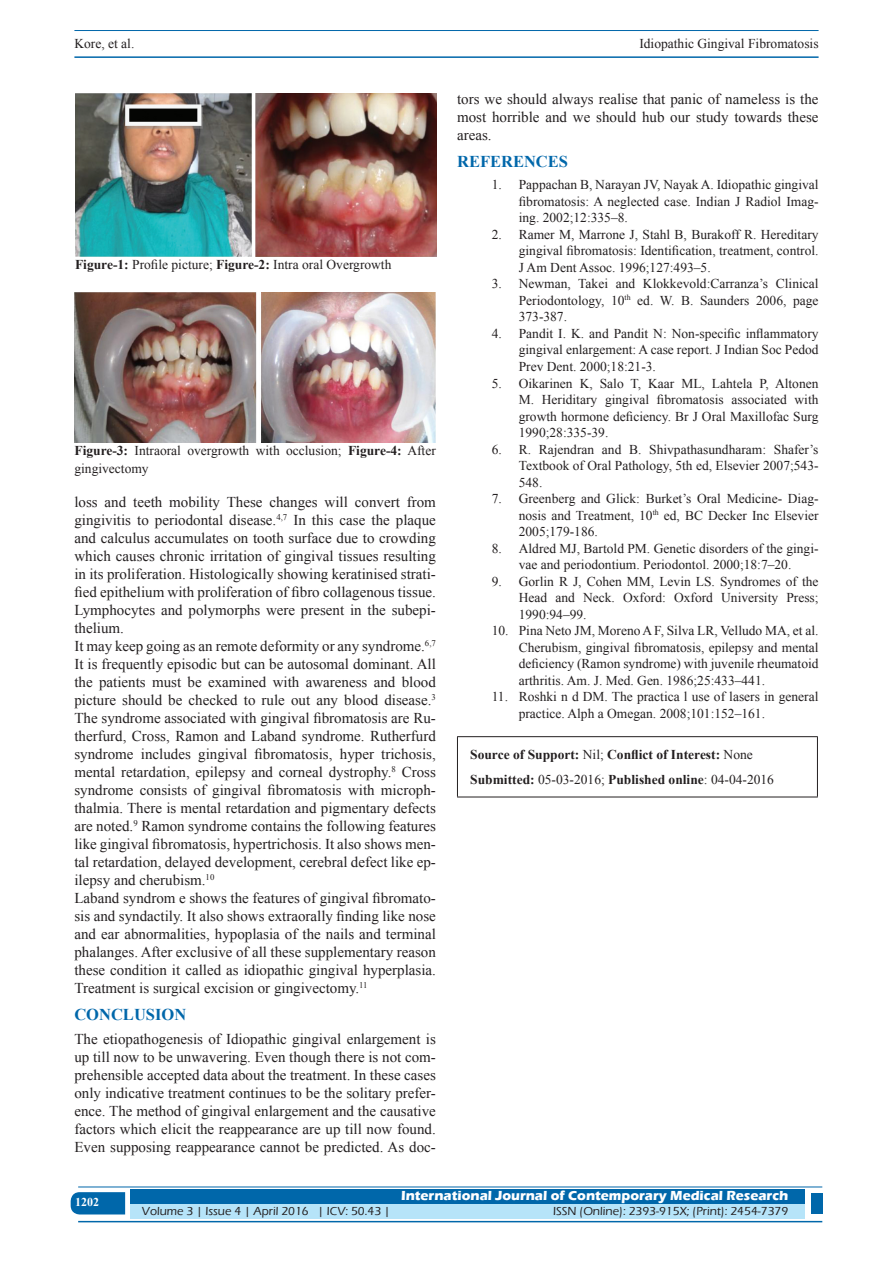
<style>
.page{position:relative;width:893px;height:1263px;background:#fff}
.page>*{position:absolute;margin:0;border:0;box-sizing:border-box;transform-origin:0 0}
.t1{font:700 16.5px "Times New Roman";color:#0067aa}
.TX_New{font:15px/18px "Times New Roman";color:#231f20;text-align:justify}
.Keyword_New{font:13.5px/16.5px "Times New Roman";color:#231f20;text-align:justify}
.SOS_New{font:700 13.5px "Times New Roman";color:#231f20}
.t2{font:700 13.5px "Eras ITC";color:#fff}
.t3{font:500 12px "Eras ITC";color:#231f20}
.t4{font:700 12px "Times New Roman";color:#fff}
.s1{font-weight:700}
.s2{font-weight:400}
</style>
<div class="page">
<hr style="left:74px;top:30px;width:745px;height:1px;background:#0067aa">
<hr style="left:74px;top:56px;width:745px;height:2px;background:#0067aa">
<svg style="left:71px;top:1192px;width:54px;height:22px"></svg>
<div style="left:130px;top:1189px;width:674px;height:15px;background:#0067aa"></div>
<div style="left:130px;top:1204px;width:674px;height:15px;background:#b6e4f9"></div>
<hr style="left:78px;top:1186px;width:744px;height:1px;background:#0067aa">
<hr style="left:78px;top:1221px;width:744px;height:1px;background:#0067aa">
<div style="left:811px;top:1193px;width:11px;height:21px;background:#0067aa"></div>
<hr style="left:457px;top:736px;width:361px;height:1px;background:#231f20">
<hr style="left:457px;top:737px;width:1px;height:60px;background:#231f20">
<hr style="left:817px;top:737px;width:1px;height:60px;background:#231f20">
<hr style="left:457px;top:797px;width:361px;height:1px;background:#231f20">
<img style="left:75px;top:94px;width:361px;height:162px">
<img style="left:74px;top:292px;width:362px;height:151px">
<p class="Keyword_New" style="left:74px;top:35px;width:61px">Kore, et al.</p>
<p class="Keyword_New" style="left:639px;top:35px;width:181px">Idiopathic Gingival Fibromatosis</p>
<p class="Keyword_New" style="left:75px;top:256px;width:318px"><span class="s1">Figure-1:</span> Profile picture; <span class="s1">Figure-2:</span> Intra oral Overgrowth</p>
<p class="Keyword_New" style="left:74px;top:442px;width:363px;line-height:18px"><span class="s1">Figure-3:</span> Intraoral overgrowth with occlusion; <span class="s1">Figure-4:</span> After gingivectomy</p>
<p class="TX_New" style="left:74px;top:493px;width:363px">loss and teeth mobility These changes will convert from gingivitis to periodontal disease.<sup>4,7</sup> In this case the plaque and calculus accumulates on tooth surface due to crowding which causes chronic irritation of gingival tissues resulting in its proliferation. Histologically showing keratinised strati&shy;fied epithelium with proliferation of fibro collagenous tissue.<br>Lymphocytes and polymorphs were present in the subepi&shy;thelium.</p>
<p class="TX_New" style="left:74px;top:637px;width:363px">It may keep going as an remote deformity or any syndrome.<sup>6,7<br></sup>It is frequently episodic but can be autosomal dominant. All the patients must be examined with awareness and blood picture should be checked to rule out any blood disease.<sup>3<br></sup>The syndrome associated with gingival fibromatosis are Ru&shy;therfurd, Cross, Ramon and Laband syndrome. Rutherfurd syndrome includes gingival fibromatosis, hyper trichosis, mental retardation, epilepsy and corneal dystrophy.<sup>8</sup> Cross syndrome consists of gingival fibromatosis with microph&shy;thalmia. There is mental retardation and pigmentary defects are noted.<sup>9</sup> Ramon syndrome contains the following features like gingival fibromatosis, hypertrichosis. It also shows men&shy;tal retardation, delayed development, cerebral defect like ep&shy;ilepsy and cherubism.<sup>10</sup></p>
<p class="TX_New" style="left:74px;top:889px;width:363px">Laband syndrom e shows the features of gingival fibromato&shy;sis and syndactily. It also shows extraorally finding like nose and ear abnormalities, hypoplasia of the nails and terminal phalanges. After exclusive of all these supplementary reason these condition it called as idiopathic gingival hyperplasia.<br>Treatment is surgical excision or gingivectomy.<sup>11</sup></p>
<h1 class="t1" style="left:74px;top:1003px;width:113px">CONCLUSION</h1>
<p class="TX_New" style="left:74px;top:1030px;width:363px">The etiopathogenesis of Idiopathic gingival enlargement is up till now to be unwavering. Even though there is not com&shy;prehensible accepted data about the treatment. In these cases only indicative treatment continues to be the solitary prefer&shy;ence. The method of gingival enlargement and the causative factors which elicit the reappearance are up till now found.<br>Even supposing reappearance cannot be predicted. As doc-</p>
<p class="TX_New" style="left:457px;top:90px;width:363px">tors we should always realise that panic of nameless is the most horrible and we should hub our study towards these areas.</p>
<h1 class="t1" style="left:457px;top:150px;width:112px">REFERENCES</h1>
<p class="Keyword_New" style="left:519px;top:176px;width:301px;text-indent:-27px">1. Pappachan B, Narayan JV, Nayak A. Idiopathic gingival fibromatosis: A neglected case. Indian J Radiol Imag&shy;ing. 2002;12:335–8.</p>
<p class="Keyword_New" style="left:519px;top:226px;width:301px;text-indent:-27px">2. Ramer M, Marrone J, Stahl B, Burakoff R. Hereditary gingival fibromatosis: Identification, treatment, control.<br>J Am Dent Assoc. 1996;127:493–5.</p>
<p class="Keyword_New" style="left:519px;top:275px;width:301px;text-indent:-27px">3. Newman, Takei and Klokkevold:Carranza’s Clinical Periodontology, 10<sup>th</sup> ed. W. B. Saunders 2006, page 373-387.</p>
<p class="Keyword_New" style="left:519px;top:325px;width:301px;text-indent:-27px">4. Pandit I. K. and Pandit N: Non-specific inflammatory gingival enlargement: A case report. J Indian Soc Pedod Prev Dent. 2000;18:21-3.</p>
<p class="Keyword_New" style="left:519px;top:374px;width:301px;text-indent:-27px">5. Oikarinen K, Salo T, Kaar ML, Lahtela P, Altonen M. Heriditary gingival fibromatosis associated with growth hormone deficiency. Br J Oral Maxillofac Surg 1990;28:335-39.</p>
<p class="Keyword_New" style="left:519px;top:440px;width:301px;text-indent:-27px">6. R. Rajendran and B. Shivpathasundharam: Shafer’s Textbook of Oral Pathology, 5th ed, Elsevier 2007;543- 548.</p>
<p class="Keyword_New" style="left:519px;top:490px;width:301px;text-indent:-27px">7. Greenberg and Glick: Burket’s Oral Medicine- Diag&shy;nosis and Treatment, 10<sup>th</sup> ed, BC Decker Inc Elsevier 2005;179-186.</p>
<p class="Keyword_New" style="left:492px;top:539px;width:328px;text-align:center">8. Aldred MJ, Bartold PM. Genetic disorders of the gingi&shy;vae and periodontium. Periodontol. 2000;18:7–20.</p>
<p class="Keyword_New" style="left:519px;top:572px;width:301px;text-indent:-27px">9. Gorlin R J, Cohen MM, Levin LS. Syndromes of the Head and Neck. Oxford: Oxford University Press; 1990:94–99.</p>
<p class="Keyword_New" style="left:519px;top:622px;width:301px;text-indent:-27px">10. Pina Neto JM, Moreno A F, Silva LR, Velludo MA, et al.<br>Cherubism, gingival fibromatosis, epilepsy and mental deficiency (Ramon syndrome) with juvenile rheumatoid arthritis. Am. J. Med. Gen. 1986;25:433–441.</p>
<p class="Keyword_New" style="left:519px;top:688px;width:301px;text-indent:-27px">11. Roshki n d DM. The practica l use of lasers in general practice. Alph a Omegan. 2008;101:152–161.</p>
<p class="SOS_New" style="left:470px;top:745px;width:284px">Source of Support: <span class="s2">Nil;</span> Conflict of Interest: <span class="s2">None</span></p>
<p class="SOS_New" style="left:470px;top:770px;width:305px">Submitted: <span class="s2">05-03-2016;</span> Published online<span class="s2">: 04-04-2016</span></p>
<h4 class="t4" style="left:75px;top:1194px;width:26px">1202</h4>
<p class="t2" style="left:401px;top:1188px;width:389px">International Journal of Contemporary Medical Research</p>
<p class="t3" style="left:142px;top:1204px;width:250px">Volume 3 | Issue 4 | April 2016 | ICV: 50.43 |</p>
<p class="t3" style="left:553px;top:1204px;width:237px">ISSN (Online): 2393-915X; (Print): 2454-7379</p>
</div>
